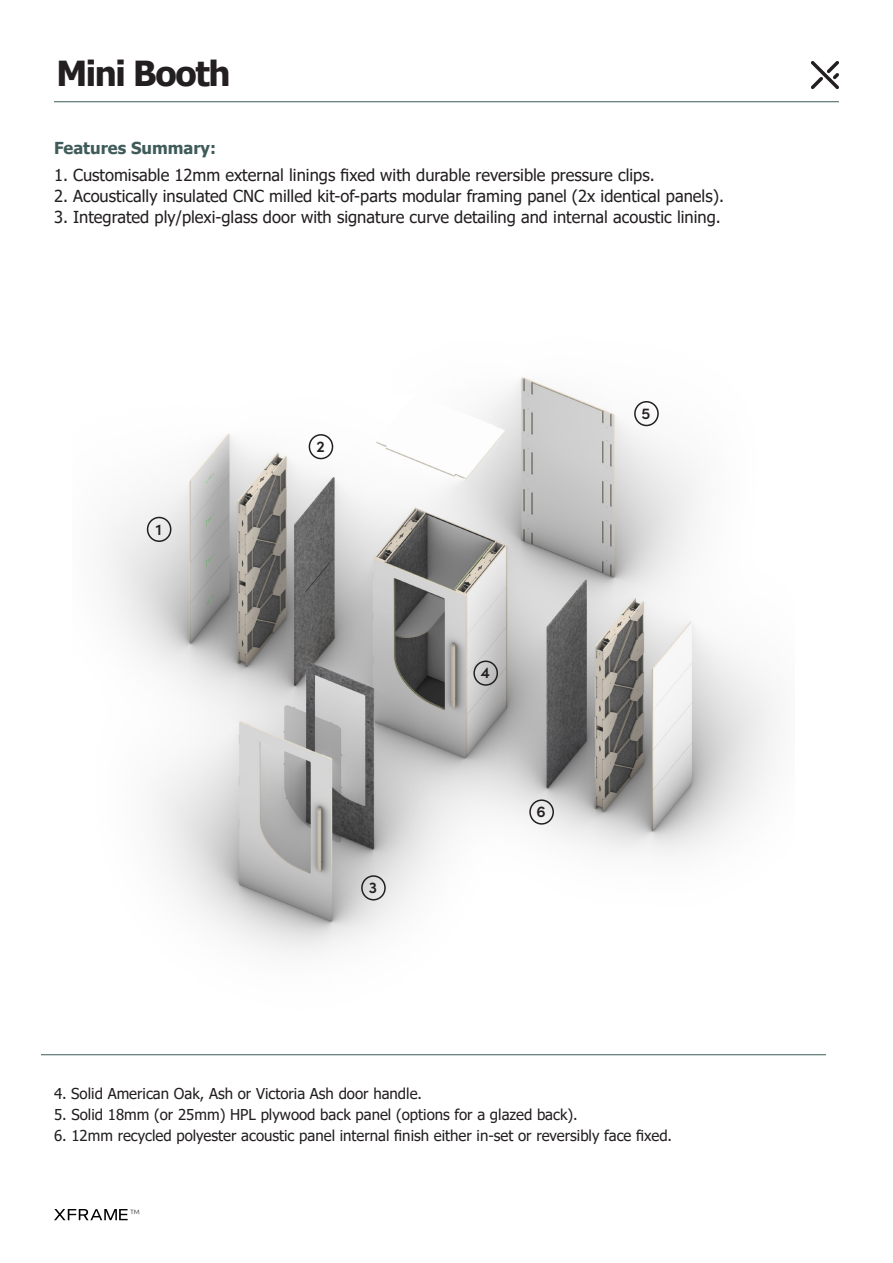
<style>
.page{position:relative;width:893px;height:1263px;background:#fff}
.page>*{position:absolute;margin:0;border:0;box-sizing:border-box;transform-origin:0 0}
.Heading{font:700 34.5px "Tahoma";letter-spacing:-.04em;color:#231f20}
.Body_main{font:16.5px "Tahoma";color:#231f20}
.Body_main-2{font:700 16.5px "Tahoma";color:#3f5b5a}
.Body_main-3{font:600 15.75px "Sofia Pro";color:#231f20}
.Body_main-4{font:15px "Tahoma";color:#231f20}
.t1{font:200 10.5px "Sofia Pro";color:#231f20}
</style>
<div class="page">
<svg style="left:54px;top:1209px;width:74px;height:11px"></svg>
<img style="left:104px;top:377px;width:673px;height:576px">
<div style="left:361px;top:875px;width:25px;height:25px;border:2px solid #231f20;border-radius:50%"></div>
<div style="left:529px;top:799px;width:25px;height:26px;border:2px solid #231f20;border-radius:50%"></div>
<div style="left:634px;top:401px;width:25px;height:25px;border:2px solid #231f20;border-radius:50%"></div>
<div style="left:147px;top:517px;width:24px;height:25px;border:2px solid #231f20;border-radius:50%"></div>
<div style="left:473px;top:660px;width:25px;height:26px;border:2px solid #231f20;border-radius:50%"></div>
<div style="left:309px;top:434px;width:24px;height:25px;border:2px solid #231f20;border-radius:50%"></div>
<svg style="left:811px;top:61px;width:28px;height:28px"></svg>
<hr style="left:54px;top:101px;width:785px;height:1px;background:#3c5b59">
<hr style="left:41px;top:1054px;width:785px;height:1px;background:#3c5b59">
<p class="Heading" style="left:56px;top:50px;width:176px">Mini Booth</p>
<p class="Body_main-2" style="left:54px;top:136px;width:164px">Features Summary:</p>
<p class="Body_main" style="left:54px;top:164px;width:602px">1. Customisable 12mm external linings fixed with durable reversible pressure clips.</p>
<p class="Body_main" style="left:54px;top:185px;width:671px">2. Acoustically insulated CNC milled kit-of-parts modular framing panel (2x identical panels).</p>
<p class="Body_main" style="left:54px;top:206px;width:668px">3. Integrated ply/plexi-glass door with signature curve detailing and internal acoustic lining.</p>
<p class="Body_main-3" style="left:156px;top:517px;width:7px">1</p>
<p class="Body_main-3" style="left:316px;top:434px;width:10px">2</p>
<p class="Body_main-3" style="left:369px;top:876px;width:10px">3</p>
<p class="Body_main-3" style="left:642px;top:401px;width:10px">5</p>
<p class="Body_main-3" style="left:481px;top:661px;width:11px">4</p>
<p class="Body_main-3" style="left:537px;top:800px;width:11px">6</p>
<p class="Body_main-4" style="left:54px;top:1083px;width:370px">4. Solid American Oak, Ash or Victoria Ash door handle.</p>
<p class="Body_main-4" style="left:54px;top:1104px;width:525px">5. Solid 18mm (or 25mm) HPL plywood back panel (options for a glazed back).</p>
<p class="Body_main-4" style="left:54px;top:1125px;width:620px">6. 12mm recycled polyester acoustic panel internal finish either in-set or reversibly face fixed.</p>
<p class="t1" style="left:130px;top:1205px;width:12px">™</p>
</div>
